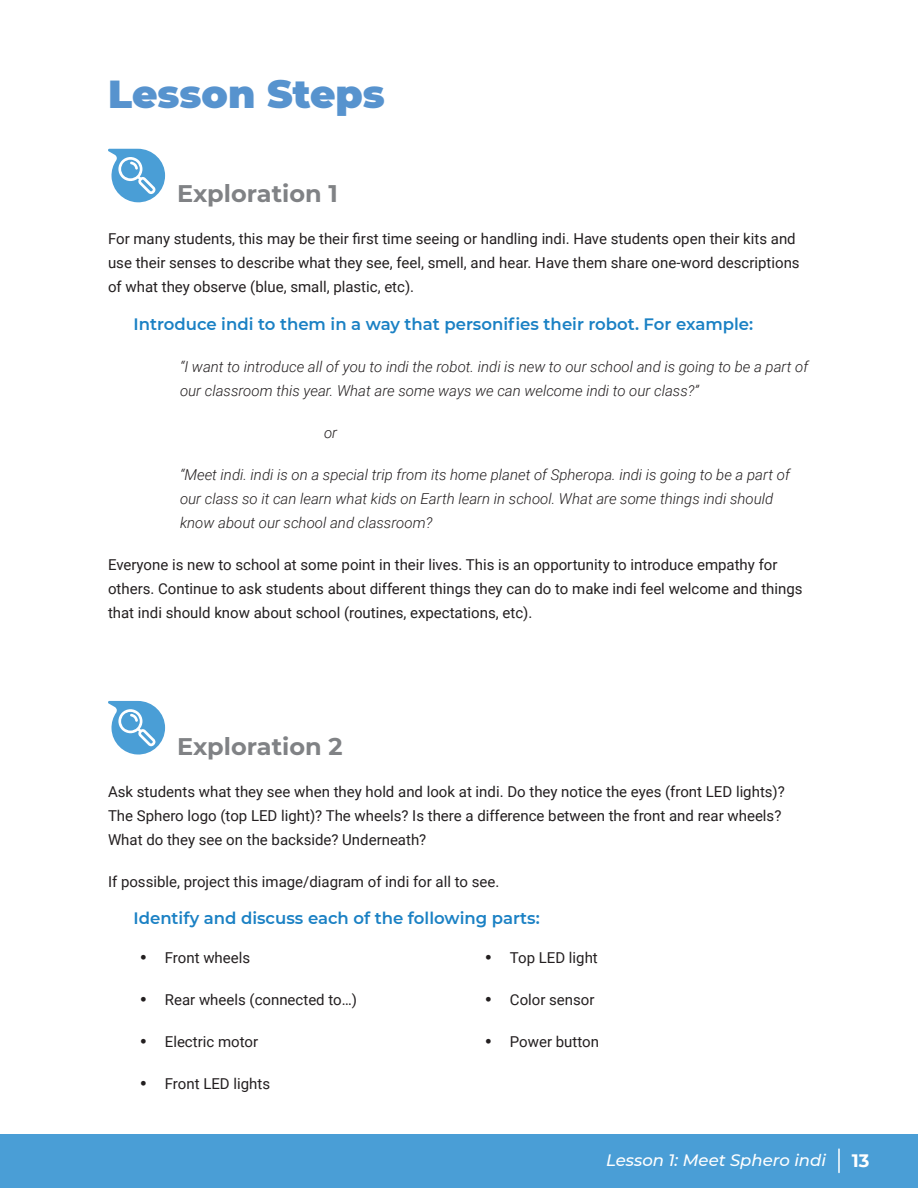
<style>
.page{position:relative;width:918px;height:1188px;background:#fff}
.page>*{position:absolute;margin:0;border:0;box-sizing:border-box;transform-origin:0 0}
.Paragraph_Style-Big{font:900 39px "Montserrat";color:#5793ce}
.Paragraph_Style_-tit{font:700 24px "Montserrat";color:#808285}
.t1{font:700 18px "Montserrat";color:#fff}
.Paragraph_Style-mid{font:600 16.5px "Montserrat";color:#1b81c4}
.t2{font:italic 500 16.5px "Montserrat";color:#fff}
.Paragraph_Style-body{font:15px/24px "Roboto";color:#231f20}
.Paragraph_Style-body-2{font:italic 300 15px/24px "Roboto";color:#231f20}
.s1{font-family:"Futura";font-weight:500;font-stretch:condensed}
</style>
<div class="page">
<div style="left:0;top:1135px;width:918px;height:53px;background:#4a9ed6"></div>
<hr style="left:838px;top:1149px;width:2px;height:23px;background:#fff">
<svg style="left:108px;top:149px;width:57px;height:54px"></svg>
<svg style="left:108px;top:701px;width:57px;height:54px"></svg>
<p class="Paragraph_Style-Big" style="left:108px;top:65px;width:278px">Lesson Steps</p>
<p class="Paragraph_Style_-tit" style="left:177px;top:177px;width:162px">Exploration 1</p>
<p class="Paragraph_Style-body" style="left:108px;top:226px;width:693px">For many students, this may be their first time seeing or handling indi. Have students open their kits and use their senses to describe what they see, feel, smell, and hear. Have them share one-word descriptions of what they observe (blue, small, plastic, etc).</p>
<p class="Paragraph_Style-mid" style="left:134px;top:313px;width:621px">Introduce indi to them in a way that personifies their robot. For example:</p>
<p class="Paragraph_Style-body-2" style="left:180px;top:354px;width:630px">“I want to introduce all of you to indi the robot. indi is new to our school and is going to be a part of our classroom this year. What are some ways we can welcome indi to our class?”</p>
<p class="Paragraph_Style-body-2" style="left:324px;top:420px;width:15px">or</p>
<p class="Paragraph_Style-body-2" style="left:180px;top:462px;width:611px">“Meet indi. indi is on a special trip from its home planet of Spheropa. indi is going to be a part of our class so it can learn what kids on Earth learn in school. What are some things indi should know about our school and classroom?</p>
<p class="Paragraph_Style-body" style="left:108px;top:552px;width:696px">Everyone is new to school at some point in their lives. This is an opportunity to introduce empathy for others. Continue to ask students about different things they can do to make indi feel welcome and things that indi should know about school (routines, expectations, etc).</p>
<p class="Paragraph_Style_-tit" style="left:177px;top:729px;width:167px">Exploration 2</p>
<p class="Paragraph_Style-body" style="left:108px;top:779px;width:678px">Ask students what they see when they hold and look at indi. Do they notice the eyes (front LED lights)?<br>The Sphero logo (top LED light)? The wheels? Is there a difference between the front and rear wheels?<br>What do they see on the backside? Underneath?</p>
<p class="Paragraph_Style-body" style="left:108px;top:869px;width:393px">If possible, project this image/diagram of indi for all to see.</p>
<p class="Paragraph_Style-mid" style="left:134px;top:907px;width:408px">Identify and discuss each of the following parts:</p>
<p class="Paragraph_Style-body" style="left:138px;top:946px;width:114px"><span class="s1">•</span> Front wheels</p>
<p class="Paragraph_Style-body" style="left:138px;top:988px;width:221px"><span class="s1">•</span> Rear wheels (connected to…)</p>
<p class="Paragraph_Style-body" style="left:138px;top:1030px;width:122px"><span class="s1">•</span> Electric motor</p>
<p class="Paragraph_Style-body" style="left:138px;top:1072px;width:134px"><span class="s1">•</span> Front LED lights</p>
<p class="Paragraph_Style-body" style="left:483px;top:946px;width:116px"><span class="s1">•</span> Top LED light</p>
<p class="Paragraph_Style-body" style="left:483px;top:988px;width:113px"><span class="s1">•</span> Color sensor</p>
<p class="Paragraph_Style-body" style="left:483px;top:1030px;width:118px"><span class="s1">•</span> Power button</p>
<p class="t2" style="left:606px;top:1149px;width:222px">Lesson 1: Meet Sphero indi</p>
<p class="t1" style="left:852px;top:1147px;width:19px">13</p>
</div>
